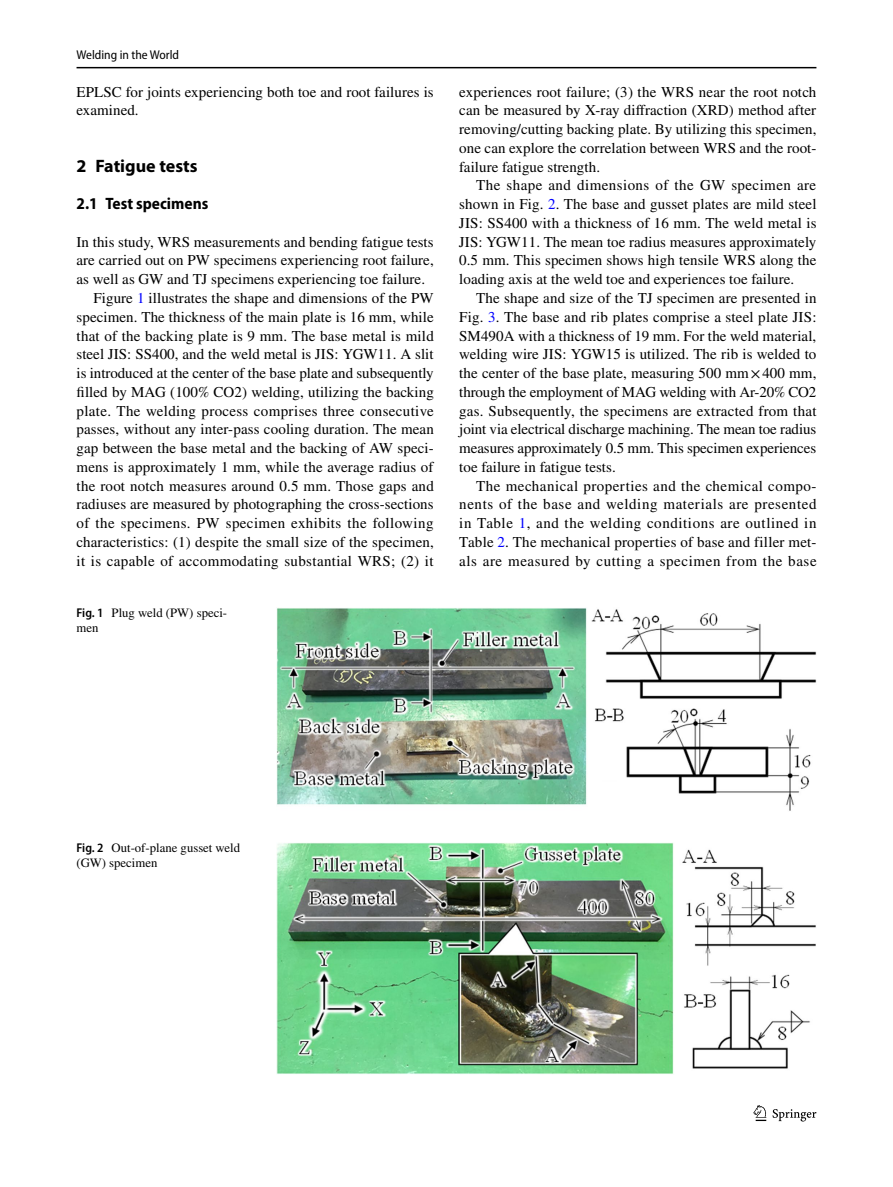
<style>
.page{position:relative;width:893px;height:1187px;background:#fff}
.page>*{position:absolute;margin:0;border:0;box-sizing:border-box;transform-origin:0 0}
.t1{font:700 18px "Myriad Pro";color:#000}
.t2{font:700 semi-condensed 16.5px "Myriad Pro";color:#000}
.t3{font:15px/18.8px "STIX";letter-spacing:.005em;color:#000;text-align:justify}
.t4{font:15px "STIX";letter-spacing:.025em;color:#000}
.t5{font:12.75px/15px "STIX";color:#000}
.t6{font:semi-condensed 12.75px "Myriad Pro";color:#000}
.s1{color:#00f}
.s2{font-family:"Myriad Pro";font-weight:600;font-stretch:semi-condensed}
</style>
<div class="page">
<hr style="left:77px;top:67px;width:739px;height:1px;background:#000">
<svg style="left:753px;top:1105px;width:13px;height:15px"></svg>
<svg style="left:773px;top:1109px;width:43px;height:12px"></svg>
<img style="left:276px;top:607px;width:540px;height:204px">
<img style="left:276px;top:842px;width:540px;height:231px">
<p class="t6" style="left:77px;top:48px;width:104px">Welding in the World</p>
<p class="t3" style="left:77px;top:83px;width:359px">EPLSC for joints experiencing both toe and root failures is examined.</p>
<p class="t1" style="left:77px;top:154px;width:123px">2 Fatigue tests</p>
<p class="t2" style="left:77px;top:194px;width:133px">2.1 Test specimens</p>
<p class="t3" style="left:77px;top:233px;width:359px">In this study, WRS measurements and bending fatigue tests</p>
<p class="t3" style="left:77px;top:252px;width:359px">are carried out on PW specimens experiencing root failure,</p>
<p class="t3" style="left:77px;top:271px;width:350px">as well as GW and TJ specimens experiencing toe failure.</p>
<p class="t3" style="left:94px;top:289px;width:342px">Figure <span class="s1">1</span> illustrates the shape and dimensions of the PW</p>
<p class="t3" style="left:77px;top:308px;width:359px">specimen. The thickness of the main plate is 16 mm, while</p>
<p class="t3" style="left:77px;top:327px;width:359px">that of the backing plate is 9 mm. The base metal is mild</p>
<p class="t3" style="left:77px;top:346px;width:359px">steel JIS: SS400, and the weld metal is JIS: YGW11. A slit</p>
<p class="t3" style="left:77px;top:364px;width:359px">is introduced at the center of the base plate and subsequently</p>
<p class="t3" style="left:77px;top:383px;width:359px">filled by MAG (100% CO2) welding, utilizing the backing</p>
<p class="t3" style="left:77px;top:402px;width:359px">plate. The welding process comprises three consecutive</p>
<p class="t3" style="left:77px;top:421px;width:359px">passes, without any inter-pass cooling duration. The mean</p>
<p class="t3" style="left:77px;top:439px;width:359px">gap between the base metal and the backing of AW speci-</p>
<p class="t3" style="left:77px;top:458px;width:359px">mens is approximately 1 mm, while the average radius of</p>
<p class="t3" style="left:77px;top:477px;width:359px">the root notch measures around 0.5 mm. Those gaps and</p>
<p class="t3" style="left:77px;top:496px;width:359px">radiuses are measured by photographing the cross-sections</p>
<p class="t4" style="left:77px;top:512px;width:358px">of the specimens. PW specimen exhibits the following</p>
<p class="t3" style="left:77px;top:533px;width:359px">characteristics: (1) despite the small size of the specimen,</p>
<p class="t4" style="left:77px;top:550px;width:358px">it is capable of accommodating substantial WRS; (2) it</p>
<p class="t5" style="left:77px;top:606px;width:152px"><span class="s2">Fig. 1</span> Plug weld (PW) speci&shy;men</p>
<p class="t3" style="left:459px;top:83px;width:359px">experiences root failure; (3) the WRS near the root notch can be measured by X-ray diffraction (XRD) method after removing/cutting backing plate. By utilizing this specimen, one can explore the correlation between WRS and the root&shy;failure fatigue strength.</p>
<p class="t3" style="left:459px;top:177px;width:359px;text-indent:17px">The shape and dimensions of the GW specimen are shown in Fig. <span class="s1">2</span>. The base and gusset plates are mild steel JIS: SS400 with a thickness of 16 mm. The weld metal is JIS: YGW11. The mean toe radius measures approximately 0.5 mm. This specimen shows high tensile WRS along the loading axis at the weld toe and experiences toe failure.</p>
<p class="t3" style="left:459px;top:289px;width:359px;text-indent:17px">The shape and size of the TJ specimen are presented in Fig. <span class="s1">3</span>. The base and rib plates comprise a steel plate JIS:<br>SM490A with a thickness of 19 mm. For the weld material, welding wire JIS: YGW15 is utilized. The rib is welded to the center of the base plate, measuring 500 mm×400 mm, through the employment of MAG welding with Ar-20% CO2 gas. Subsequently, the specimens are extracted from that joint via electrical discharge machining. The mean toe radius measures approximately 0.5 mm. This specimen experiences toe failure in fatigue tests.</p>
<p class="t3" style="left:459px;top:477px;width:359px;text-indent:17px">The mechanical properties and the chemical compo&shy;nents of the base and welding materials are presented in Table <span class="s1">1</span>, and the welding conditions are outlined in Table <span class="s1">2</span>. The mechanical properties of base and filler met&shy;als are measured by cutting a specimen from the base</p>
<p class="t5" style="left:77px;top:840px;width:165px"><span class="s2">Fig. 2</span> Out-of-plane gusset weld (GW) specimen</p>
</div>
